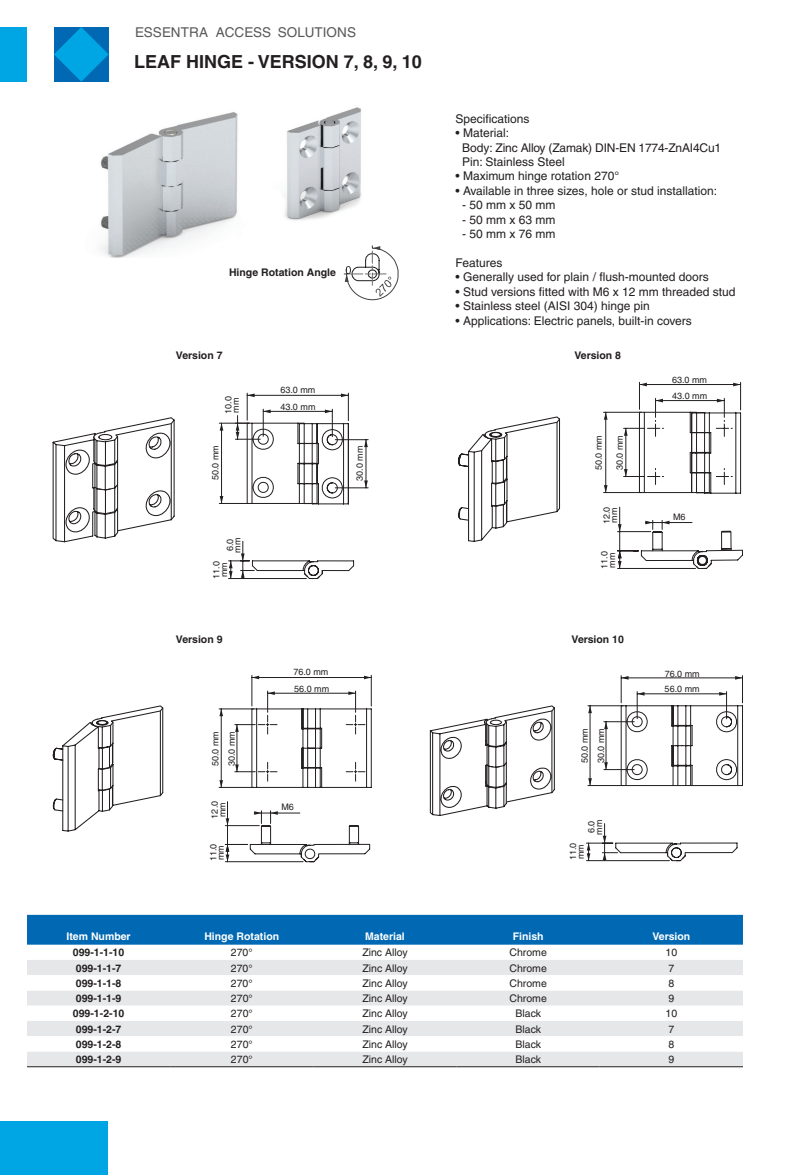
<style>
.page{position:relative;width:797px;height:1175px;background:#fff}
.page>*{position:absolute;margin:0;border:0;box-sizing:border-box;transform-origin:0 0}
.t1{font:700 18px "Helvetica";color:#231f20}
.t2{font:13.5px "Helvetica";letter-spacing:.005em;color:#57585a}
.t3{font:12px/14.4px "Helvetica";color:#231f20}
.t4{font:10.5px "Helvetica";color:#231f20}
.t5{font:700 10.5px "Helvetica";color:#231f20}
.t6{font:700 10.5px "Helvetica";color:#fff}
.t7{font:9px/7.5px "Helvetica";color:#231f20}
</style>
<div class="page">
<div style="left:0;top:27px;width:27px;height:54px;background:#00a5e3"></div>
<svg style="left:54px;top:27px;width:55px;height:55px;background:#0086ca"></svg>
<div style="left:0;top:1120px;width:108px;height:54px;background:#00a5e3"></div>
<img style="left:100px;top:112px;width:138px;height:146px">
<div style="left:27px;top:914px;width:715px;height:30px;background:#0168b3"></div>
<div style="left:27px;top:960px;width:715px;height:106px;background:#e6e7e9"></div>
<svg style="left:27px;top:975px;width:715px;height:76px"></svg>
<hr style="left:27px;top:1066px;width:143px;height:1px;background:#231f20">
<hr style="left:170px;top:1066px;width:143px;height:1px;background:#231f20">
<hr style="left:313px;top:1066px;width:143px;height:1px;background:#231f20">
<hr style="left:456px;top:1066px;width:143px;height:1px;background:#231f20">
<hr style="left:599px;top:1066px;width:144px;height:1px;background:#231f20">
<svg style="left:343px;top:245px;width:56px;height:56px"></svg>
<svg style="left:364px;top:440px;width:4px;height:7px"></svg>
<svg style="left:364px;top:480px;width:4px;height:7px"></svg>
<svg style="left:220px;top:496px;width:3px;height:7px"></svg>
<hr style="left:365px;top:440px;width:1px;height:48px;background:#231f20">
<hr style="left:335px;top:439px;width:33px;height:1px;background:#231f20">
<hr style="left:335px;top:487px;width:33px;height:1px;background:#231f20">
<svg style="left:235px;top:393px;width:114px;height:112px"></svg>
<hr style="left:221px;top:423px;width:1px;height:80px;background:#231f20">
<hr style="left:219px;top:423px;width:30px;height:1px;background:#231f20">
<hr style="left:219px;top:503px;width:30px;height:1px;background:#231f20">
<hr style="left:242px;top:541px;width:1px;height:37px;background:#231f20">
<svg style="left:228px;top:553px;width:127px;height:27px"></svg>
<hr style="left:228px;top:578px;width:78px;height:1px;background:#231f20">
<svg style="left:604px;top:413px;width:3px;height:7px"></svg>
<hr style="left:605px;top:412px;width:1px;height:80px;background:#231f20">
<hr style="left:603px;top:412px;width:38px;height:1px;background:#231f20">
<hr style="left:603px;top:492px;width:38px;height:1px;background:#231f20">
<svg style="left:623px;top:382px;width:118px;height:112px"></svg>
<hr style="left:619px;top:507px;width:1px;height:51px;background:#231f20">
<svg style="left:617px;top:520px;width:126px;height:49px"></svg>
<hr style="left:617px;top:568px;width:78px;height:1px;background:#231f20">
<svg style="left:458px;top:416px;width:102px;height:126px"></svg>
<svg style="left:52px;top:417px;width:123px;height:126px"></svg>
<hr style="left:604px;top:823px;width:1px;height:37px;background:#231f20">
<svg style="left:586px;top:835px;width:152px;height:27px"></svg>
<hr style="left:586px;top:860px;width:83px;height:1px;background:#231f20">
<svg style="left:604px;top:722px;width:4px;height:7px"></svg>
<svg style="left:604px;top:762px;width:4px;height:7px"></svg>
<svg style="left:588px;top:706px;width:4px;height:7px"></svg>
<svg style="left:588px;top:778px;width:4px;height:7px"></svg>
<svg style="left:620px;top:675px;width:123px;height:111px"></svg>
<hr style="left:605px;top:721px;width:1px;height:48px;background:#231f20">
<hr style="left:603px;top:721px;width:31px;height:1px;background:#231f20">
<hr style="left:603px;top:769px;width:31px;height:1px;background:#231f20">
<hr style="left:589px;top:705px;width:1px;height:80px;background:#231f20">
<hr style="left:588px;top:705px;width:35px;height:1px;background:#231f20">
<hr style="left:588px;top:785px;width:35px;height:1px;background:#231f20">
<svg style="left:219px;top:709px;width:4px;height:7px"></svg>
<svg style="left:219px;top:780px;width:4px;height:7px"></svg>
<svg style="left:252px;top:675px;width:7px;height:4px"></svg>
<svg style="left:364px;top:675px;width:7px;height:4px"></svg>
<hr style="left:221px;top:709px;width:1px;height:78px;background:#231f20">
<hr style="left:219px;top:708px;width:35px;height:1px;background:#231f20">
<hr style="left:219px;top:787px;width:35px;height:1px;background:#231f20">
<hr style="left:252px;top:677px;width:119px;height:1px;background:#231f20">
<hr style="left:251px;top:675px;width:1px;height:31px;background:#231f20">
<hr style="left:371px;top:675px;width:1px;height:31px;background:#231f20">
<svg style="left:235px;top:691px;width:137px;height:97px"></svg>
<hr style="left:227px;top:801px;width:1px;height:50px;background:#231f20">
<svg style="left:225px;top:811px;width:146px;height:52px"></svg>
<hr style="left:225px;top:861px;width:78px;height:1px;background:#231f20">
<svg style="left:52px;top:705px;width:112px;height:127px"></svg>
<svg style="left:429px;top:705px;width:126px;height:111px"></svg>
<img style="left:284px;top:107px;width:77px;height:114px">
<p class="t2" style="left:135px;top:25px;width:222px">ESSENTRA ACCESS SOLUTIONS</p>
<h1 class="t1" style="left:134px;top:51px;width:289px">LEAF HINGE - VERSION 7, 8, 9, 10</h1>
<p class="t5" style="left:229px;top:266px;width:108px">Hinge Rotation Angle</p>
<p class="t5" style="left:176px;top:349px;width:48px">Version 7</p>
<p class="t7" style="left:224px;top:414px;width:19px;rotate:-90deg">10.0 mm</p>
<p class="t7" style="left:280px;top:382px;width:37px;line-height:16.2px">63.0 mm<br>43.0 mm</p>
<p class="t7" style="left:211px;top:480px;width:37px;rotate:-90deg">50.0 mm</p>
<p class="t7" style="left:356px;top:480px;width:37px;rotate:-90deg">30.0 mm</p>
<p class="t7" style="left:226px;top:552px;width:16px;rotate:-90deg">6.0 mm</p>
<p class="t7" style="left:213px;top:578px;width:19px;rotate:-90deg">11.0 mm</p>
<p class="t5" style="left:176px;top:632px;width:48px">Version 9</p>
<p class="t7" style="left:211px;top:766px;width:37px;rotate:-90deg">50.0 mm</p>
<p class="t7" style="left:228px;top:766px;width:37px;rotate:-90deg">30.0 mm</p>
<p class="t7" style="left:211px;top:818px;width:19px;rotate:-90deg">12.0 mm</p>
<p class="t7" style="left:209px;top:861px;width:19px;rotate:-90deg">11.0 mm</p>
<p class="t7" style="left:293px;top:663px;width:37px;line-height:16.8px">76.0 mm<br>56.0 mm</p>
<p class="t7" style="left:281px;top:803px;width:14px">M6</p>
<p class="t3" style="left:455px;top:111px;width:76px">Specifications</p>
<p class="t3" style="left:462px;top:126px;width:260px;text-indent:-7px">• Material:<br>Body: Zinc Alloy (Zamak) DIN-EN 1774-ZnAI4Cu1<br>Pin: Stainless Steel</p>
<p class="t3" style="left:455px;top:169px;width:165px">• Maximum hinge rotation 270°</p>
<p class="t3" style="left:455px;top:183px;width:263px">• Available in three sizes, hole or stud installation:</p>
<p class="t3" style="left:462px;top:198px;width:95px">- 50 mm x 50 mm</p>
<p class="t3" style="left:462px;top:212px;width:95px">- 50 mm x 63 mm</p>
<p class="t3" style="left:462px;top:227px;width:95px">- 50 mm x 76 mm</p>
<p class="t3" style="left:455px;top:255px;width:48px">Features</p>
<p class="t3" style="left:455px;top:270px;width:255px">• Generally used for plain / flush-mounted doors</p>
<p class="t3" style="left:455px;top:284px;width:282px">• Stud versions fitted with M6 x 12 mm threaded stud</p>
<p class="t3" style="left:455px;top:299px;width:196px">• Stainless steel (AISI 304) hinge pin</p>
<p class="t3" style="left:455px;top:313px;width:238px">• Applications: Electric panels, built-in covers</p>
<p class="t5" style="left:574px;top:349px;width:48px">Version 8</p>
<p class="t7" style="left:595px;top:470px;width:37px;rotate:-90deg">50.0 mm</p>
<p class="t7" style="left:615px;top:470px;width:37px;rotate:-90deg">30.0 mm</p>
<p class="t7" style="left:672px;top:372px;width:37px;line-height:16.2px">63.0 mm<br>43.0 mm</p>
<p class="t7" style="left:602px;top:524px;width:19px;rotate:-90deg">12.0 mm</p>
<p class="t7" style="left:673px;top:513px;width:14px">M6</p>
<p class="t7" style="left:600px;top:569px;width:19px;rotate:-90deg">11.0 mm</p>
<p class="t5" style="left:571px;top:632px;width:54px">Version 10</p>
<p class="t7" style="left:576px;top:763px;width:37px;line-height:16.4px;rotate:-90deg">50.0 mm<br>30.0 mm</p>
<p class="t7" style="left:587px;top:834px;width:16px;rotate:-90deg">6.0 mm</p>
<p class="t7" style="left:569px;top:860px;width:19px;rotate:-90deg">11.0 mm</p>
<p class="t7" style="left:664px;top:666px;width:37px;line-height:15.3px">76.0 mm<br>56.0 mm</p>
<p class="t6" style="left:66px;top:930px;width:66px">Item Number</p>
<p class="t6" style="left:204px;top:930px;width:76px">Hinge Rotation</p>
<p class="t6" style="left:365px;top:930px;width:41px">Material</p>
<p class="t6" style="left:512px;top:930px;width:32px">Finish</p>
<p class="t6" style="left:652px;top:930px;width:39px">Version</p>
<p class="t5" style="left:73px;top:946px;width:53px">099-1-1-10</p>
<p class="t4" style="left:231px;top:946px;width:23px">270°</p>
<p class="t4" style="left:362px;top:946px;width:47px">Zinc Alloy</p>
<p class="t4" style="left:509px;top:946px;width:39px">Chrome</p>
<p class="t4" style="left:665px;top:946px;width:13px">10</p>
<p class="t5" style="left:76px;top:961px;width:47px">099-1-1-7</p>
<p class="t4" style="left:231px;top:961px;width:23px">270°</p>
<p class="t4" style="left:362px;top:961px;width:47px">Zinc Alloy</p>
<p class="t4" style="left:509px;top:961px;width:39px">Chrome</p>
<p class="t4" style="left:668px;top:961px;width:7px">7</p>
<p class="t5" style="left:76px;top:976px;width:47px">099-1-1-8</p>
<p class="t4" style="left:231px;top:977px;width:23px">270°</p>
<p class="t4" style="left:362px;top:977px;width:47px">Zinc Alloy</p>
<p class="t4" style="left:509px;top:977px;width:39px">Chrome</p>
<p class="t4" style="left:668px;top:977px;width:7px">8</p>
<p class="t5" style="left:76px;top:992px;width:47px">099-1-1-9</p>
<p class="t4" style="left:231px;top:992px;width:23px">270°</p>
<p class="t4" style="left:362px;top:992px;width:47px">Zinc Alloy</p>
<p class="t4" style="left:509px;top:992px;width:39px">Chrome</p>
<p class="t4" style="left:668px;top:992px;width:7px">9</p>
<p class="t5" style="left:73px;top:1007px;width:53px">099-1-2-10</p>
<p class="t4" style="left:231px;top:1007px;width:23px">270°</p>
<p class="t4" style="left:362px;top:1007px;width:47px">Zinc Alloy</p>
<p class="t4" style="left:515px;top:1007px;width:27px">Black</p>
<p class="t4" style="left:665px;top:1007px;width:13px">10</p>
<p class="t5" style="left:76px;top:1022px;width:47px">099-1-2-7</p>
<p class="t4" style="left:231px;top:1022px;width:23px">270°</p>
<p class="t4" style="left:362px;top:1022px;width:47px">Zinc Alloy</p>
<p class="t4" style="left:515px;top:1022px;width:27px">Black</p>
<p class="t4" style="left:668px;top:1022px;width:7px">7</p>
<p class="t5" style="left:76px;top:1037px;width:47px">099-1-2-8</p>
<p class="t4" style="left:231px;top:1038px;width:23px">270°</p>
<p class="t4" style="left:362px;top:1038px;width:47px">Zinc Alloy</p>
<p class="t4" style="left:515px;top:1038px;width:27px">Black</p>
<p class="t4" style="left:668px;top:1038px;width:7px">8</p>
<p class="t5" style="left:76px;top:1053px;width:47px">099-1-2-9</p>
<p class="t4" style="left:231px;top:1053px;width:23px">270°</p>
<p class="t4" style="left:362px;top:1053px;width:47px">Zinc Alloy</p>
<p class="t4" style="left:515px;top:1053px;width:27px">Black</p>
<p class="t4" style="left:668px;top:1053px;width:7px">9</p>
</div>
